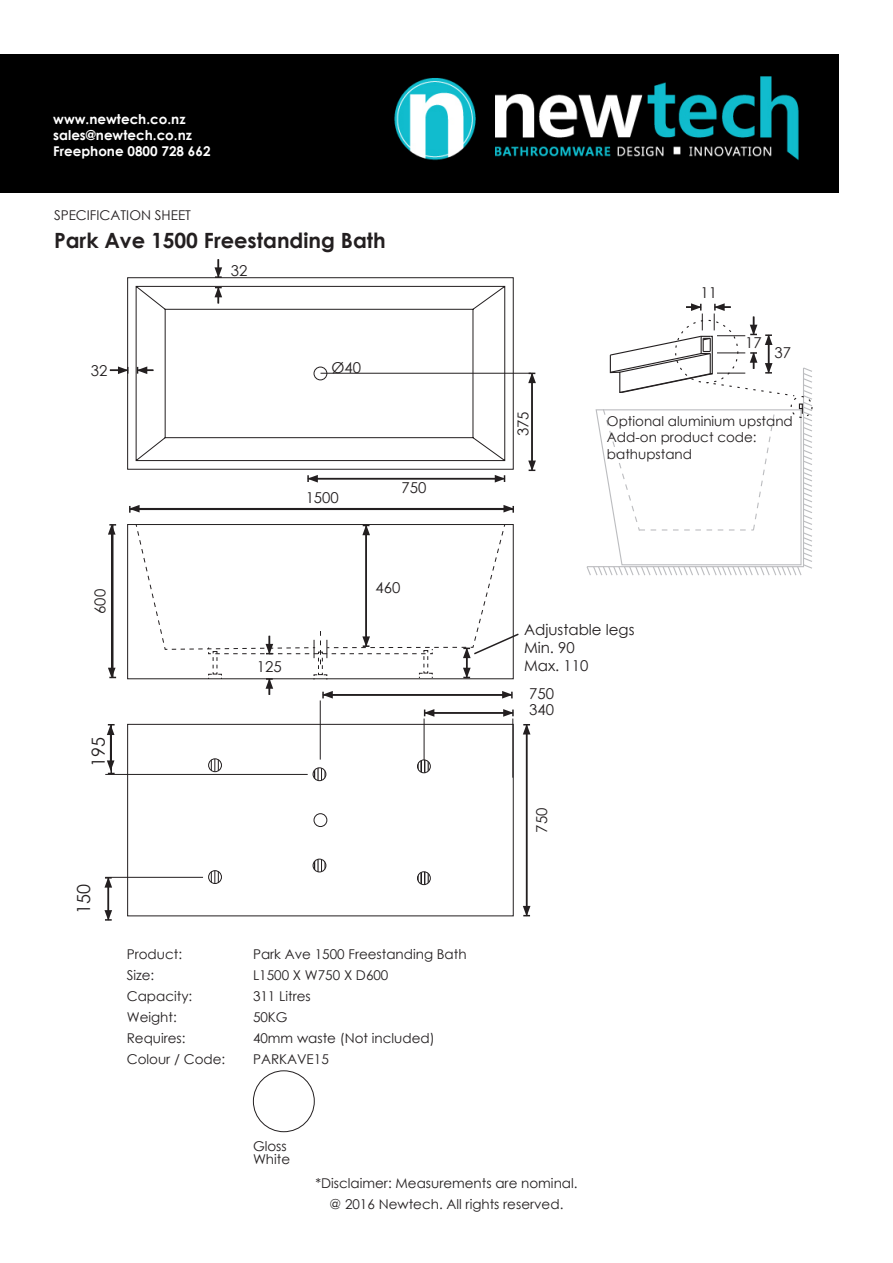
<style>
.page{position:relative;width:893px;height:1263px;background:#fff}
.page>*{position:absolute;margin:0;border:0;box-sizing:border-box;transform-origin:0 0}
.t1{font:700 21px "Century Gothic";color:#231f20}
.t2{font:18px "Century Gothic";color:#231f20}
.t3{font:15px "Century Gothic";color:#231f20}
.t4{font:13.5px/21px "Century Gothic";color:#231f20}
.t5{font:700 13.5px "Century Gothic";color:#fff}
</style>
<div class="page">
<img style="left:363px;top:54px;width:476px;height:138px">
<div style="left:0;top:54px;width:363px;height:138px;background:#000"></div>
<div style="left:253px;top:1070px;width:62px;height:62px;border:1px solid #231f20;border-radius:50%"></div>
<svg style="left:127px;top:277px;width:387px;height:193px"></svg>
<svg style="left:127px;top:723px;width:387px;height:194px"></svg>
<svg style="left:417px;top:872px;width:12px;height:13px"></svg>
<div style="left:417px;top:871px;width:14px;height:14px;border:1px solid #231f20;border-radius:50%"></div>
<svg style="left:417px;top:760px;width:12px;height:13px"></svg>
<div style="left:417px;top:759px;width:14px;height:14px;border:1px solid #231f20;border-radius:50%"></div>
<svg style="left:209px;top:871px;width:13px;height:12px"></svg>
<div style="left:208px;top:870px;width:14px;height:14px;border:1px solid #231f20;border-radius:50%"></div>
<svg style="left:209px;top:759px;width:13px;height:13px"></svg>
<div style="left:208px;top:758px;width:14px;height:14px;border:1px solid #231f20;border-radius:50%"></div>
<svg style="left:314px;top:768px;width:12px;height:13px"></svg>
<div style="left:313px;top:767px;width:13px;height:14px;border:1px solid #231f20;border-radius:50%"></div>
<svg style="left:314px;top:859px;width:12px;height:13px"></svg>
<div style="left:313px;top:859px;width:13px;height:13px;border:1px solid #231f20;border-radius:50%"></div>
<svg style="left:586px;top:303px;width:227px;height:273px"></svg>
<hr style="left:110px;top:725px;width:2px;height:48px;background:#231f20">
<svg style="left:107px;top:724px;width:8px;height:11px"></svg>
<svg style="left:107px;top:760px;width:8px;height:14px"></svg>
<svg style="left:104px;top:878px;width:8px;height:43px"></svg>
<hr style="left:105px;top:774px;width:203px;height:1px;background:#231f20">
<hr style="left:105px;top:877px;width:98px;height:1px;background:#231f20">
<hr style="left:432px;top:712px;width:73px;height:2px;background:#231f20">
<svg style="left:424px;top:709px;width:10px;height:8px"></svg>
<svg style="left:503px;top:709px;width:11px;height:8px"></svg>
<hr style="left:130px;top:508px;width:383px;height:2px;background:#231f20">
<svg style="left:129px;top:505px;width:11px;height:8px"></svg>
<svg style="left:503px;top:505px;width:11px;height:8px"></svg>
<hr style="left:112px;top:525px;width:1px;height:152px;background:#231f20">
<hr style="left:111px;top:532px;width:1px;height:138px;background:#231f20">
<svg style="left:108px;top:524px;width:8px;height:11px"></svg>
<svg style="left:108px;top:668px;width:8px;height:10px"></svg>
<hr style="left:513px;top:718px;width:1px;height:60px;background:#231f20">
<hr style="left:424px;top:718px;width:1px;height:42px;background:#231f20">
<hr style="left:320px;top:700px;width:1px;height:59px;background:#231f20">
<hr style="left:531px;top:381px;width:2px;height:82px;background:#231f20">
<svg style="left:528px;top:373px;width:8px;height:10px"></svg>
<svg style="left:528px;top:460px;width:8px;height:11px"></svg>
<hr style="left:320px;top:373px;width:211px;height:1px;background:#231f20">
<hr style="left:316px;top:478px;width:181px;height:1px;background:#231f20">
<svg style="left:495px;top:475px;width:10px;height:7px"></svg>
<svg style="left:307px;top:475px;width:11px;height:7px"></svg>
<svg style="left:135px;top:524px;width:384px;height:174px"></svg>
<hr style="left:526px;top:732px;width:1px;height:176px;background:#231f20">
<svg style="left:523px;top:724px;width:7px;height:10px"></svg>
<svg style="left:523px;top:906px;width:7px;height:10px"></svg>
<svg style="left:215px;top:259px;width:7px;height:19px"></svg>
<svg style="left:215px;top:287px;width:7px;height:16px"></svg>
<svg style="left:110px;top:366px;width:18px;height:8px"></svg>
<svg style="left:137px;top:366px;width:16px;height:8px"></svg>
<p class="t5" style="left:53px;top:108px;width:134px">www.newtech.co.nz</p>
<p class="t5" style="left:53px;top:125px;width:140px">sales@newtech.co.nz</p>
<p class="t5" style="left:53px;top:141px;width:159px">Freephone 0800 728 662</p>
<p class="t4" style="left:54px;top:205px;width:138px">SPECIFICATION SHEET</p>
<p class="t1" style="left:54px;top:224px;width:333px">Park Ave 1500 Freestanding Bath</p>
<p class="t3" style="left:91px;top:360px;width:18px">32</p>
<p class="t3" style="left:231px;top:260px;width:18px">32</p>
<p class="t3" style="left:331px;top:357px;width:31px">Ø40</p>
<p class="t3" style="left:306px;top:487px;width:35px">1500</p>
<p class="t3" style="left:402px;top:477px;width:26px">750</p>
<p class="t3" style="left:513px;top:436px;width:26px;rotate:-90deg">375</p>
<p class="t3" style="left:701px;top:282px;width:18px">11</p>
<p class="t3" style="left:745px;top:332px;width:18px">17</p>
<p class="t3" style="left:774px;top:342px;width:18px">37</p>
<p class="t4" style="left:607px;top:411px;width:187px">Optional aluminium upstand</p>
<p class="t4" style="left:607px;top:429px;width:151px;line-height:16.2px">Add-on product code: bathupstand</p>
<p class="t3" style="left:90px;top:614px;width:26px;rotate:-90deg">600</p>
<p class="t2" style="left:86px;top:767px;width:31px;rotate:-90deg">195</p>
<p class="t3" style="left:257px;top:656px;width:26px">125</p>
<p class="t3" style="left:376px;top:577px;width:26px">460</p>
<p class="t2" style="left:71px;top:914px;width:31px;rotate:-90deg">150</p>
<p class="t4" style="left:127px;top:943px;width:57px">Product:</p>
<p class="t4" style="left:127px;top:964px;width:67px">Size:<br>Capacity:</p>
<p class="t4" style="left:127px;top:1006px;width:52px">Weight:</p>
<p class="t4" style="left:127px;top:1027px;width:60px">Requires:</p>
<p class="t4" style="left:127px;top:1048px;width:100px">Colour / Code:</p>
<p class="t4" style="left:253px;top:943px;width:215px">Park Ave 1500 Freestanding Bath</p>
<p class="t4" style="left:253px;top:964px;width:137px">L1500 X W750 X D600</p>
<p class="t4" style="left:253px;top:985px;width:59px">311 Litres</p>
<p class="t4" style="left:253px;top:1006px;width:36px">50KG</p>
<p class="t4" style="left:253px;top:1027px;width:183px">40mm waste (Not included)</p>
<p class="t4" style="left:253px;top:1048px;width:77px">PARKAVE15</p>
<p class="t3" style="left:524px;top:619px;width:112px">Adjustable legs</p>
<p class="t3" style="left:524px;top:637px;width:52px">Min. 90</p>
<p class="t3" style="left:524px;top:655px;width:66px">Max. 110</p>
<p class="t3" style="left:529px;top:683px;width:26px">750</p>
<p class="t3" style="left:529px;top:699px;width:26px">340</p>
<p class="t3" style="left:531px;top:833px;width:26px;rotate:-90deg">750</p>
<p class="t4" style="left:253px;top:1135px;width:35px">Gloss</p>
<p class="t4" style="left:253px;top:1148px;width:39px">White</p>
<p class="t4" style="left:315px;top:1172px;width:264px">*Disclaimer: Measurements are nominal.</p>
<p class="t4" style="left:330px;top:1193px;width:235px">@ 2016 Newtech. All rights reserved.</p>
</div>
